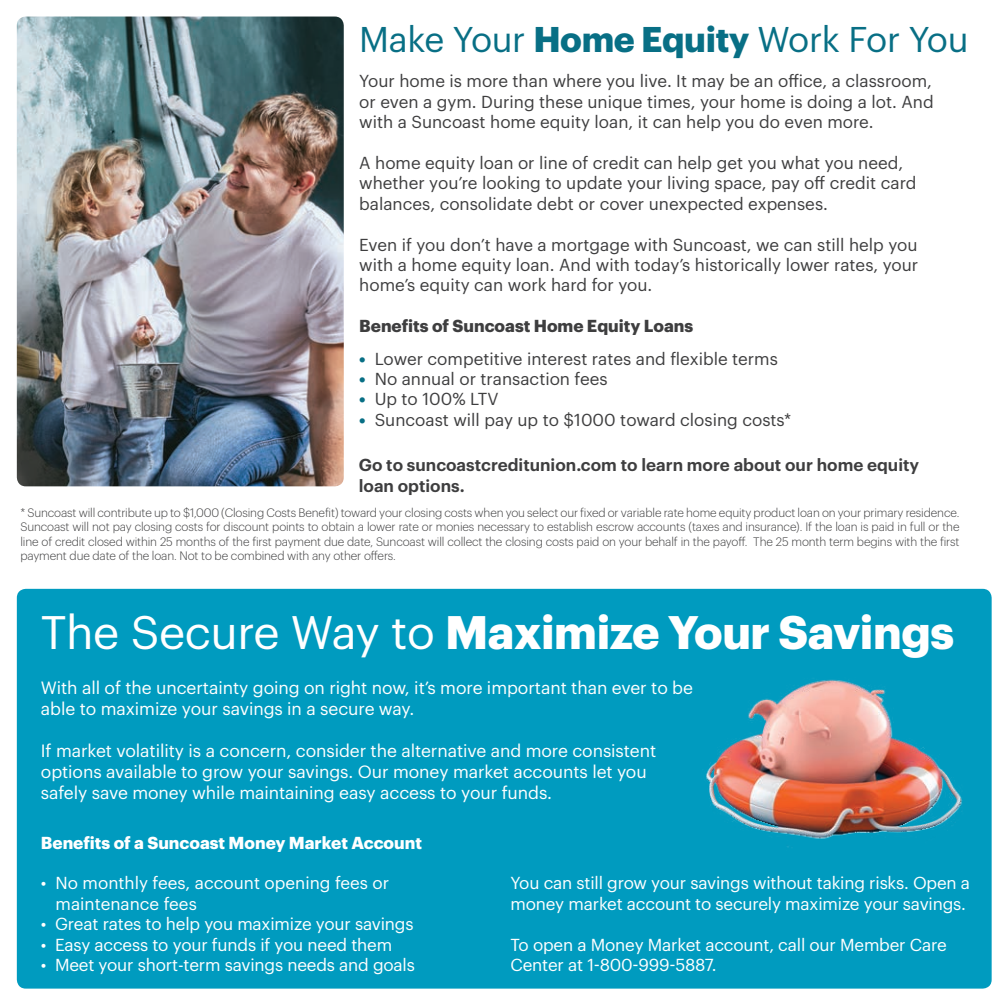
<style>
.page{position:relative;width:1008px;height:1007px;background:#fff}
.page>*{position:absolute;margin:0;border:0;box-sizing:border-box;transform-origin:0 0}
.t1{font:700 46px "Graphik";letter-spacing:-.01em;color:#fff}
.t2{font:35px "Graphik";letter-spacing:-.01em;color:#086f85}
.t3{font:17.4px/20.8px "Graphik";letter-spacing:-.005em;color:#fff}
.t4{font:17px/20.4px "Graphik";color:#3e3e3f;text-align:justify}
.t5{font:17px/20.4px "Graphik";letter-spacing:-.01em;color:#fff}
.t6{font:600 17px/20.4px "Graphik";color:#3e3e3f}
.t7{font:700 17px "Graphik";color:#fff}
.t8{font:700 17px "Graphik";color:#3e3e3f}
.t9{font:300 12px/14.4px "Graphik";letter-spacing:-.01em;color:#3e3e3f;text-align:justify}
.s1{font-weight:700}
.s2{font-weight:900;color:#086f85}
.s3{font-weight:400}
</style>
<div class="page">
<div style="left:17px;top:589px;width:974px;height:399px;background:#009bbf;border-radius:9px"></div>
<img style="left:706px;top:679px;width:257px;height:169px">
<img style="left:17px;top:17px;width:327px;height:469px">
<h2 class="t2" style="left:359px;top:13px;width:611px">Make Your <span class="s1">Home Equity</span> Work For You</h2>
<p class="t4" style="left:359px;top:70px;width:576px">Your home is more than where you live. It may be an office, a classroom, or even a gym. During these unique times, your home is doing a lot. And with a Suncoast home equity loan, it can help you do even more.</p>
<p class="t4" style="left:359px;top:151px;width:559px;text-align:left">A home equity loan or line of credit can help get you what you need, whether you’re looking to update your living space, pay off credit card balances, consolidate debt or cover unexpected expenses.</p>
<p class="t4" style="left:359px;top:233px;width:560px">Even if you don’t have a mortgage with Suncoast, we can still help you with a home equity loan. And with today’s historically lower rates, your home’s equity can work hard for you.</p>
<p class="t8" style="left:359px;top:313px;width:335px">Benefits of Suncoast Home Equity Loans</p>
<p class="t4" style="left:359px;top:347px;width:420px"><span class="s2">•</span> Lower competitive interest rates and flexible terms</p>
<p class="t4" style="left:359px;top:367px;width:250px"><span class="s2">•</span> No annual or transaction fees</p>
<p class="t4" style="left:359px;top:388px;width:141px"><span class="s2">•</span> Up to 100% LTV</p>
<p class="t4" style="left:359px;top:408px;width:434px"><span class="s2">•</span> Suncoast will pay up to $1000 toward closing costs*</p>
<p class="t6" style="left:359px;top:453px;width:562px">Go to suncoastcreditunion.com to learn more about our home equity loan options.</p>
<p class="t9" style="left:20px;top:504px;width:940px">* Suncoast will contribute up to $1,000 (Closing Costs Benefit) toward your closing costs when you select our fixed or variable rate home equity product loan on your primary residence.<br>Suncoast will not pay closing costs for discount points to obtain a lower rate or monies necessary to establish escrow accounts (taxes and insurance). If the loan is paid in full or the line of credit closed within 25 months of the first payment due date, Suncoast will collect the closing costs paid on your behalf in the payoff. The 25 month term begins with the first payment due date of the loan. Not to be combined with any other offers.</p>
<h1 class="t1" style="left:41px;top:596px;width:914px"><span class="s3">The Secure Way to</span> Maximize Your Savings</h1>
<p class="t3" style="left:41px;top:676px;width:653px">With all of the uncertainty going on right now, it’s more important than ever to be able to maximize your savings in a secure way.</p>
<p class="t3" style="left:41px;top:738px;width:617px">If market volatility is a concern, consider the alternative and more consistent options available to grow your savings. Our money market accounts let you safely save money while maintaining easy access to your funds.</p>
<p class="t7" style="left:41px;top:829px;width:382px">Benefits of a Suncoast Money Market Account</p>
<p class="t5" style="left:56px;top:871px;width:335px;text-indent:-15px">• No monthly fees, account opening fees or maintenance fees</p>
<p class="t5" style="left:41px;top:912px;width:374px">• Great rates to help you maximize your savings</p>
<p class="t5" style="left:41px;top:932px;width:353px">• Easy access to your funds if you need them</p>
<p class="t5" style="left:41px;top:953px;width:375px">• Meet your short-term savings needs and goals</p>
<p class="t5" style="left:510px;top:871px;width:461px">You can still grow your savings without taking risks. Open a money market account to securely maximize your savings.</p>
<p class="t5" style="left:510px;top:932px;width:438px">To open a Money Market account, call our Member Care<br>Center at 1-800-999-5887.</p>
</div>
